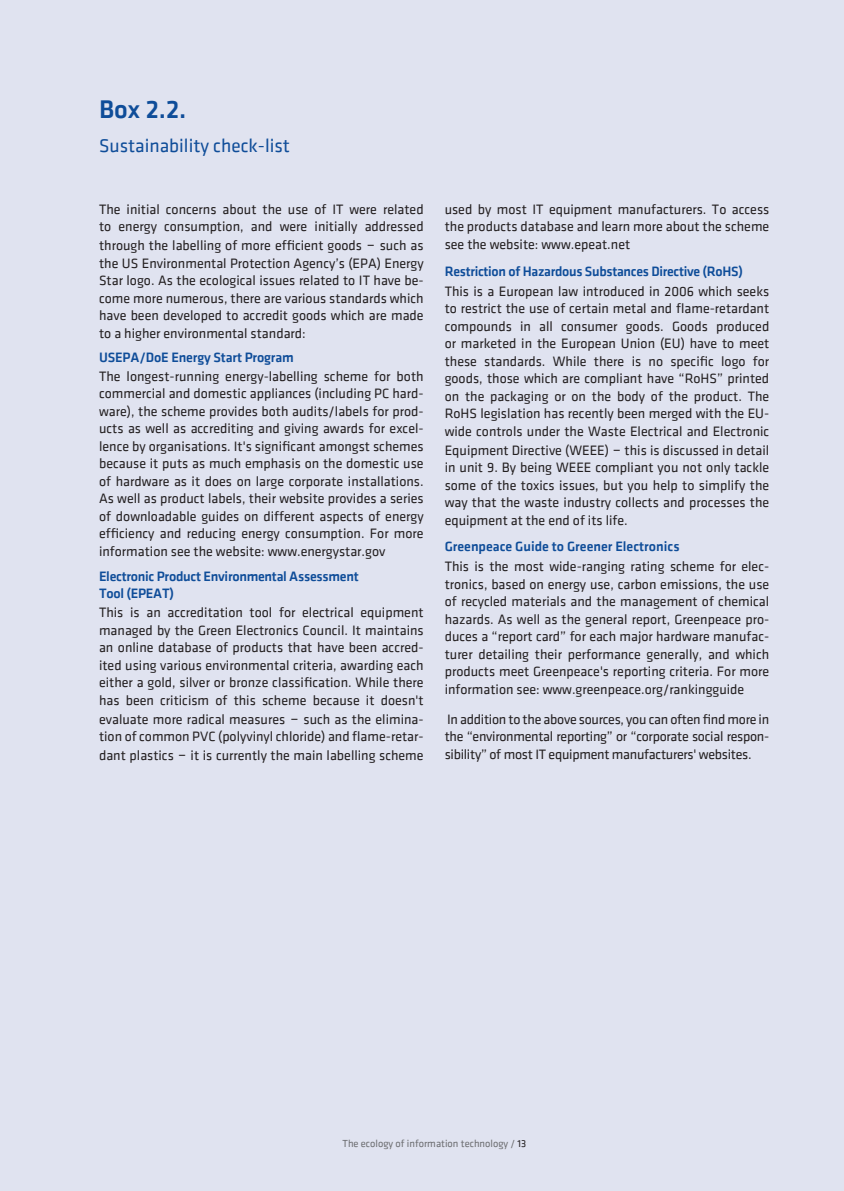
<style>
.page{position:relative;width:844px;height:1191px;background:#fff}
.page>*{position:absolute;margin:0;border:0;box-sizing:border-box;transform-origin:0 0}
.t1{font:500 26.25px "Klavika";color:#0f4d99}
.t2{font:19.25px "Klavika";color:#0f4d99}
.t3{font:14px/17.5px "Klavika";color:#231f20;text-align:justify}
.t4{font:500 14px/17.5px "Klavika";letter-spacing:-.02em;color:#0f4d99}
.t5{font:500 14px "Klavika";color:#0f4d99}
.t6{font:10.5px "Klavika";color:#6c6d70}
.s1{font-size:16.62px}
.s2{color:#231f20}
</style>
<div class="page">
<div style="left:0;top:0;width:843px;height:1191px;background:#e0e3f0"></div>
<h1 class="t1" style="left:99px;top:91px;width:89px">Box 2.2.</h1>
<h2 class="t2" style="left:99px;top:133px;width:192px">Sustainability check-list</h2>
<p class="t3" style="left:99px;top:200px;width:326px">The initial concerns about the use of IT were related to energy consumption, and were initially addressed</p>
<p class="t3" style="left:99px;top:236px;width:326px">through the labelling of more efficient goods <span class="s1">–</span> such as the US Environmental Protection Agency’s (EPA) Energy Star logo. As the ecological issues related to IT have be&shy;come more numerous, there are various standards which have been developed to accredit goods which are made to a higher environmental standard:</p>
<p class="t4" style="left:99px;top:348px;width:196px">USEPA/DoE Energy Start Program</p>
<p class="t3" style="left:99px;top:367px;width:326px">The longest-running energy-labelling scheme for both commercial and domestic appliances (including PC hard&shy;ware), the scheme provides both audits/labels for prod&shy;ucts as well as accrediting and giving awards for excel&shy;lence by organisations. It's significant amongst schemes because it puts as much emphasis on the domestic use of hardware as it does on large corporate installations.<br>As well as product labels, their website provides a series of downloadable guides on different aspects of energy efficiency and reducing energy consumption. For more information see the website: www.energystar.gov</p>
<p class="t4" style="left:99px;top:567px;width:261px">Electronic Product Environmental Assessment<br>Tool (EPEAT)</p>
<p class="t3" style="left:99px;top:603px;width:326px">This is an accreditation tool for electrical equipment managed by the Green Electronics Council. It maintains an online database of products that have been accred&shy;ited using various environmental criteria, awarding each either a gold, silver or bronze classification. While there has been criticism of this scheme because it doesn't</p>
<p class="t3" style="left:99px;top:710px;width:326px">evaluate more radical measures <span class="s1">–</span> such as the elimina&shy;tion of common PVC (polyvinyl chloride) and flame-retar-</p>
<p class="t3" style="left:99px;top:746px;width:326px">dant plastics <span class="s1">–</span> it is currently the main labelling scheme</p>
<p class="t3" style="left:444px;top:200px;width:326px">used by most IT equipment manufacturers. To access the products database and learn more about the scheme see the website: www.epeat.net</p>
<p class="t4" style="left:444px;top:262px;width:300px">Restriction of Hazardous Substances Directive (RoHS)</p>
<p class="t3" style="left:444px;top:282px;width:326px">This is a European law introduced in 2006 which seeks to restrict the use of certain metal and flame-retardant compounds in all consumer goods. Goods produced or marketed in the European U nion (EU) have to meet these standards. While there is no specific logo for goods, those which are compliant have “RoHS” printed on the packaging or on the body of the product. The RoHS legislation has recently been merged with the EU&shy;wide controls under the Waste Electrical and Electronic</p>
<p class="t3" style="left:444px;top:441px;width:326px">Equipment Directive (WEEE) <span class="s1">–</span> this is discussed in detail in unit 9. By being WEEE compliant you not only tackle some of the toxics issues, but you help to simplify the way that the waste industry collects and processes the equipment at the end of its life.</p>
<p class="t5" style="left:444px;top:537px;width:236px">Greenpeace Guide to Greener Electronics</p>
<p class="t3" style="left:444px;top:557px;width:326px">This is the most wide-ranging rating scheme for elec&shy;tronics, based on energy use, carbon emissions, the use of recycled materials and the management of chemical hazards. As well as the general report, Greenpeace pro&shy;duces a “report card” for each major hardware manufac&shy;turer detailing their performance generally, and which products meet Greenpeace's reporting criteria. For more information see: www.greenpeace.org/rankingguide</p>
<p class="t3" style="left:444px;top:710px;width:326px">In addition to the above sources, you can often find more in the “environmental reporting” or “corporate social respon&shy;sibility” of most IT equipment manufacturers' websites.</p>
<p class="t6" style="left:342px;top:1136px;width:185px">The ecology of information technology / <span class="s2">13</span></p>
</div>
